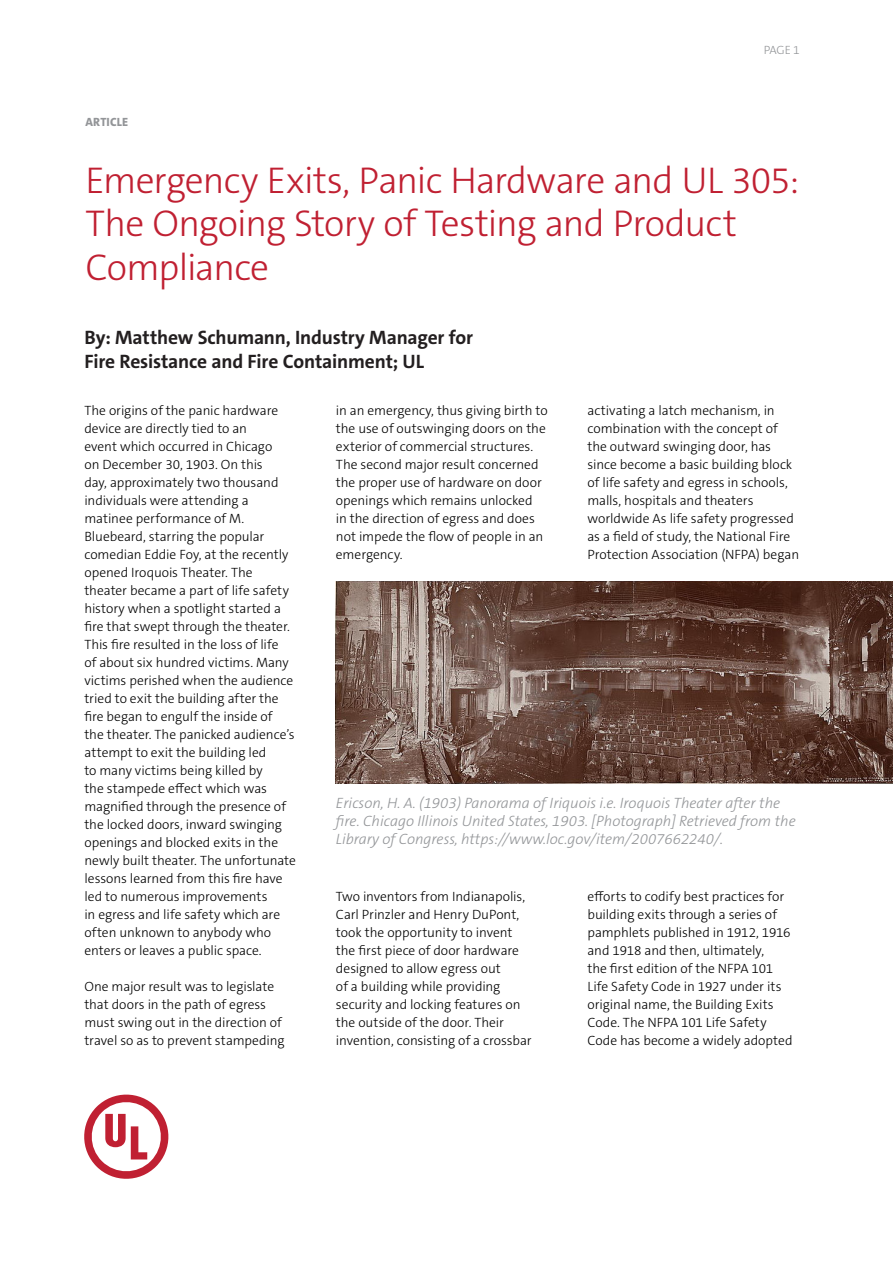
<style>
.page{position:relative;width:893px;height:1263px;background:#fff}
.page>*{position:absolute;margin:0;border:0;box-sizing:border-box;transform-origin:0 0}
.Headline{font:300 37.5px/43.5px "The Sans C5";letter-spacing:-.025em;color:#c02032}
.Subhead{font:700 19.5px/24px "The Sans C5";letter-spacing:-.01em;color:#231f20}
.t1{font:italic 300 15px/18px "The Sans B3";color:#939598}
.Body_Copy{font:300 13.5px/18px "The Sans C5";letter-spacing:-.005em;color:#000}
.Upper_Corner_Catagor{font:800 12px "The Sans C5";letter-spacing:.01em;color:#939598}
.Page_Numbers{font:300 12px "The Sans C5";color:#939598}
</style>
<div class="page">
<svg style="left:84px;top:1094px;width:85px;height:85px"></svg>
<img style="left:336px;top:581px;width:557px;height:202px">
<p class="Upper_Corner_Catagor" style="left:85px;top:114px;width:44px">ARTICLE</p>
<p class="Page_Numbers" style="left:764px;top:42px;width:37px">PAGE 1</p>
<p class="Headline" style="left:85px;top:159px;width:715px">Emergency Exits, Panic Hardware and UL 305:<br>The Ongoing Story of Testing and Product<br>Compliance</p>
<p class="Subhead" style="left:84px;top:326px;width:390px">By: Matthew Schumann, Industry Manager for<br>Fire Resistance and Fire Containment; UL</p>
<p class="Body_Copy" style="left:84px;top:401px;width:213px">The origins of the panic hardware device are directly tied to an<br>event which occurred in Chicago<br>on December 30, 1903. On this<br>day, approximately two thousand individuals were attending a matinee performance of M.<br>Bluebeard, starring the popular comedian Eddie Foy, at the recently opened Iroquois Theater. The theater became a part of life safety history when a spotlight started a fire that swept through the theater.<br>This fire resulted in the loss of life<br>of about six hundred victims. Many victims perished when the audience tried to exit the building after the fire began to engulf the inside of<br>the theater. The panicked audience’s attempt to exit the building led<br>to many victims being killed by<br>the stampede effect which was magnified through the presence of the locked doors, inward swinging openings and blocked exits in the newly built theater. The unfortunate lessons learned from this fire have led to numerous improvements<br>in egress and life safety which are often unknown to anybody who enters or leaves a public space.</p>
<p class="Body_Copy" style="left:84px;top:977px;width:202px">One major result was to legislate that doors in the path of egress must swing out in the direction of travel so as to prevent stampeding</p>
<p class="Body_Copy" style="left:336px;top:401px;width:213px">in an emergency, thus giving birth to the use of outswinging doors on the exterior of commercial structures.<br>The second major result concerned the proper use of hardware on door openings which remains unlocked<br>in the direction of egress and does not impede the flow of people in an emergency.</p>
<p class="Body_Copy" style="left:587px;top:401px;width:213px">activating a latch mechanism, in combination with the concept of the outward swinging door, has since become a basic building block of life safety and egress in schools, malls, hospitals and theaters worldwide As life safety progressed as a field of study, the National Fire Protection Association (NFPA) began</p>
<p class="t1" style="left:336px;top:795px;width:461px">Ericson, H. A. (1903) Panorama of Iriquois i.e. Iroquois Theater after the fire. Chicago Illinois United States, 1903. [Photograph] Retrieved from the<br>Library of Congress, https://www.loc.gov/item/2007662240/.</p>
<p class="Body_Copy" style="left:336px;top:887px;width:197px">Two inventors from Indianapolis,<br>Carl Prinzler and Henry DuPont, took the opportunity to invent the first piece of door hardware designed to allow egress out<br>of a building while providing security and locking features on the outside of the door. Their invention, consisting of a crossbar</p>
<p class="Body_Copy" style="left:587px;top:887px;width:207px">efforts to codify best practices for building exits through a series of pamphlets published in 1912, 1916 and 1918 and then, ultimately,<br>the first edition of the NFPA 101<br>Life Safety Code in 1927 under its original name, the Building Exits<br>Code. The NFPA 101 Life Safety<br>Code has become a widely adopted</p>
</div>
